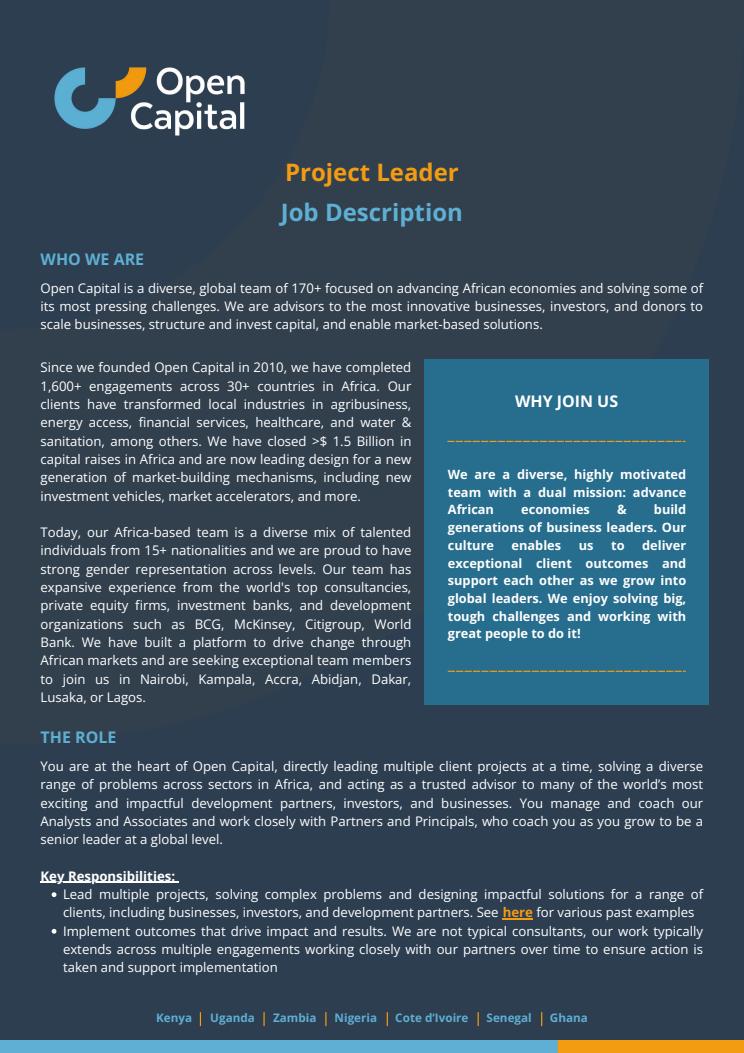
<style>
.page{position:relative;width:744px;height:1053px;background:#fff}
.page>*{position:absolute;margin:0;border:0;box-sizing:border-box;transform-origin:0 0}
.t1{font:700 24px "Open Sans";color:#5eafd3}
.t2{font:700 24px "Open Sans";color:#f39b13}
.t3{font:700 16px "Open Sans";color:#5eafd3}
.t4{font:700 16px "Open Sans";color:#fff}
.t5{font:13.2px/18.3px "Open Sans";color:#fff;text-align:justify}
.t6{font:700 13.2px "Open Sans";color:#fff}
.t7{font:700 12.8px/17.7px "Open Sans";color:#fff;text-align:justify}
.t8{font:700 11.68px "Open Sans";color:#5eafd3}
.s1{font-weight:700;color:#f39b13}
</style>
<div class="page">
<div style="left:0;top:0;width:744px;height:1052px;background:#2d3e50"></div>
<img style="left:0;top:1040px;width:744px;height:12px">
<img style="left:54px;top:67px;width:191px;height:69px">
<svg style="left:200px;top:1012px;width:1px;height:13px"></svg>
<svg style="left:263px;top:1012px;width:2px;height:13px"></svg>
<svg style="left:325px;top:1012px;width:2px;height:13px"></svg>
<svg style="left:387px;top:1012px;width:1px;height:13px"></svg>
<svg style="left:478px;top:1012px;width:1px;height:13px"></svg>
<svg style="left:541px;top:1012px;width:1px;height:13px"></svg>
<div style="left:425px;top:359px;width:284px;height:345px;background:#276d8d"></div>
<hr style="left:41px;top:881px;width:134px;height:1px;background:#fff">
<svg style="left:52px;top:892px;width:4px;height:5px"></svg>
<hr style="left:503px;top:918px;width:30px;height:1px;background:#f39b13">
<svg style="left:52px;top:928px;width:4px;height:5px"></svg>
<svg style="left:447px;top:441px;width:239px;height:1px"></svg>
<svg style="left:448px;top:670px;width:238px;height:2px"></svg>
<h1 class="t2" style="left:285px;top:156px;width:175px">Project Leader</h1>
<p class="t3" style="left:41px;top:248px;width:105px">WHO WE ARE</p>
<h1 class="t1" style="left:281px;top:196px;width:184px">Job Description</h1>
<p class="t5" style="left:41px;top:278px;width:664px">Open Capital is a diverse, global team of 170+ focused on advancing African economies and solving some of its most pressing challenges. We are advisors to the most innovative businesses, investors, and donors to scale businesses, structure and invest capital, and enable market-based solutions.</p>
<p class="t5" style="left:41px;top:358px;width:372px">Since we founded Open Capital in 2010, we have completed 1,600+ engagements across 30+ countries in Africa. Our clients have transformed local industries in agribusiness, energy access, financial services, healthcare, and water &amp; sanitation, among others. We have closed &gt;$ 1.5 Billion in capital raises in Africa and are now leading design for a new generation of market-building mechanisms, including new investment vehicles, market accelerators, and more.</p>
<p class="t5" style="left:41px;top:523px;width:372px">Today, our Africa-based team is a diverse mix of talented individuals from 15+ nationalities and we are proud to have strong gender representation across levels. Our team has expansive experience from the world's top consultancies, private equity firms, investment banks, and development organizations such as BCG, McKinsey, Citigroup, World Bank. We have built a platform to drive change through African markets and are seeking exceptional team members to join us in Nairobi, Kampala, Accra, Abidjan, Dakar, Lusaka, or Lagos.</p>
<p class="t3" style="left:41px;top:726px;width:77px">THE ROLE</p>
<p class="t4" style="left:515px;top:390px;width:105px">WHY JOIN US</p>
<p class="t7" style="left:448px;top:465px;width:240px">We are a diverse, highly motivated team with a dual mission: advance African</p>
<p class="t7" style="left:448px;top:500px;width:240px;text-indent:206px">build generations of business leaders. Our culture</p>
<p class="t7" style="left:521px;top:500px;width:70px">economies</p>
<p class="t7" style="left:617px;top:500px;width:11px">&amp;</p>
<p class="t7" style="left:448px;top:536px;width:240px;text-indent:194px">deliver exceptional client outcomes and support each other as we grow into global leaders. We enjoy solving big, tough challenges and working with great people to do it!</p>
<p class="t7" style="left:512px;top:536px;width:51px">enables</p>
<p class="t7" style="left:579px;top:536px;width:16px">us</p>
<p class="t7" style="left:611px;top:536px;width:15px">to</p>
<p class="t5" style="left:41px;top:756px;width:664px">You are at the heart of Open Capital, directly leading multiple client projects at a time, solving a diverse range of problems across sectors in Africa, and acting as a trusted advisor to many of the world’s most exciting and impactful development partners, investors, and businesses. You manage and coach our Analysts and Associates and work closely with Partners and Principals, who coach you as you grow to be a senior leader at a global level.</p>
<p class="t6" style="left:41px;top:866px;width:136px">Key Responsibilities:</p>
<p class="t5" style="left:63px;top:884px;width:642px;text-align:left">Lead multiple projects, solving complex problems and designing impactful solutions for a range of clients, including businesses, investors, and development partners. See <span class="s1">here</span> for various past examples Implement outcomes that drive impact and results. We are not typical consultants, our work typically extends across multiple engagements working closely with our partners over time to ensure action is taken and support implementation</p>
<p class="t8" style="left:156px;top:1009px;width:38px">Kenya</p>
<p class="t8" style="left:210px;top:1009px;width:46px">Uganda</p>
<p class="t8" style="left:273px;top:1009px;width:45px">Zambia</p>
<p class="t8" style="left:335px;top:1009px;width:44px">Nigeria</p>
<p class="t8" style="left:395px;top:1009px;width:75px">Cote d’Ivoire</p>
<p class="t8" style="left:487px;top:1009px;width:47px">Senegal</p>
<p class="t8" style="left:550px;top:1009px;width:39px">Ghana</p>
</div>
